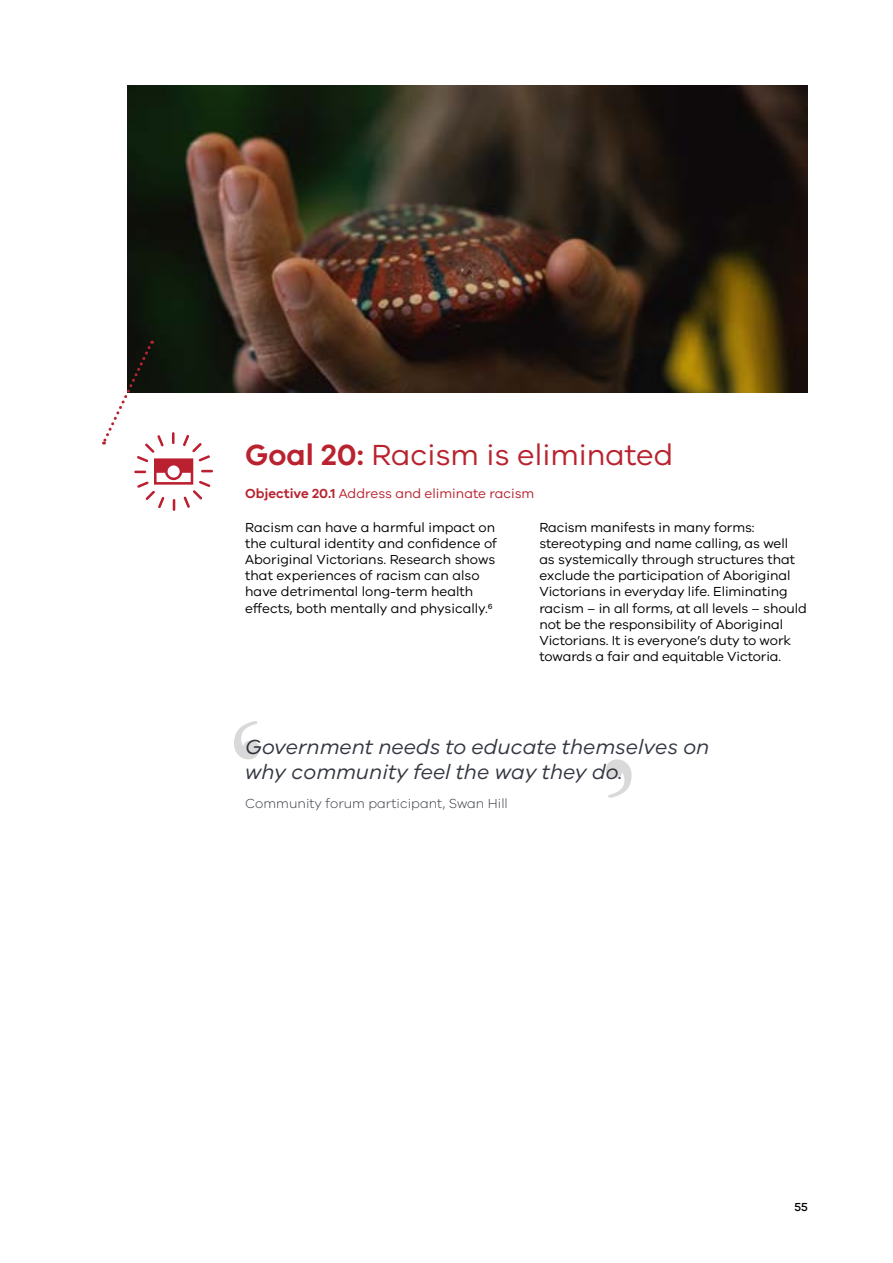
<style>
.page{position:relative;width:893px;height:1263px;background:#fff}
.page>*{position:absolute;margin:0;border:0;box-sizing:border-box;transform-origin:0 0}
.t1{font:30px "VIC";color:#b8232f}
.t2{font:italic 21px/25.2px "VIC";color:#343741}
.t3{font:13.5px/16.2px "VIC";letter-spacing:-.005em;color:#000}
.t4{font:13.5px "VIC";color:#b8232f}
.t5{font:300 13.5px "VIC";color:#343741}
.t6{font:500 12px "VIC";color:#000}
.s1{font-weight:600}
</style>
<div class="page">
<img style="left:128px;top:85px;width:680px;height:308px">
<svg style="left:606px;top:759px;width:26px;height:39px"></svg>
<svg style="left:234px;top:721px;width:26px;height:38px"></svg>
<svg style="left:102px;top:341px;width:111px;height:170px"></svg>
<h1 class="t1" style="left:245px;top:437px;width:430px"><span class="s1">Goal 20:</span> Racism is eliminated</h1>
<p class="t4" style="left:245px;top:486px;width:291px"><span class="s1">Objective 20.1</span> Address and eliminate racism</p>
<p class="t3" style="left:245px;top:518px;width:253px">Racism can have a harmful impact on the cultural identity and confidence of Aboriginal Victorians. Research shows that experiences of racism can also have detrimental long-term health effects, both mentally and physically.6</p>
<p class="t3" style="left:539px;top:518px;width:269px">Racism manifests in many forms: stereotyping and name calling, as well as systemically through structures that exclude the participation of Aboriginal Victorians in everyday life. Eliminating racism – in all forms, at all levels – should not be the responsibility of Aboriginal Victorians. It is everyone’s duty to work towards a fair and equitable Victoria.</p>
<h2 class="t2" style="left:245px;top:734px;width:466px">Government needs to educate themselves on why community feel the way they do.</h2>
<p class="t5" style="left:245px;top:796px;width:264px">Community forum participant, Swan Hill</p>
<p class="t6" style="left:794px;top:1200px;width:15px">55</p>
</div>
